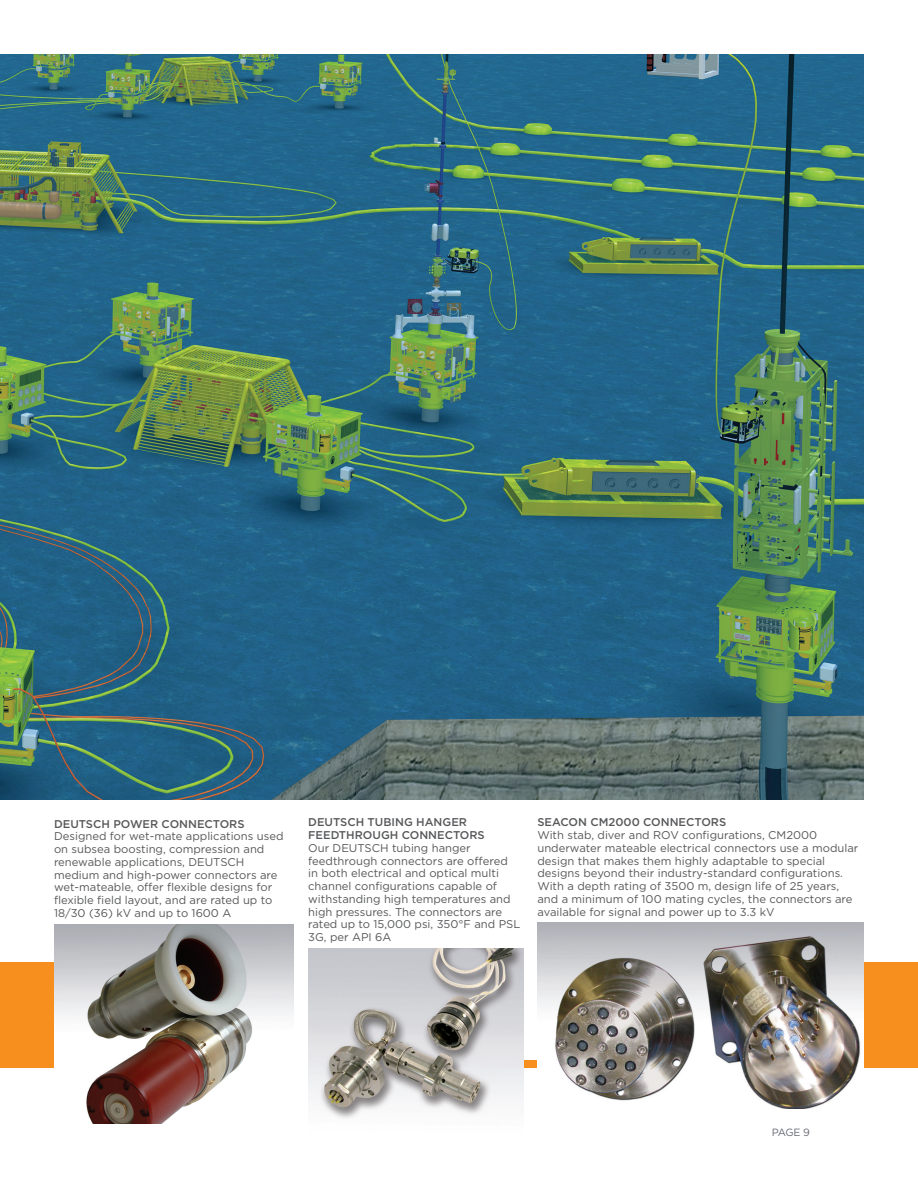
<style>
.page{position:relative;width:918px;height:1188px;background:#fff}
.page>*{position:absolute;margin:0;border:0;box-sizing:border-box;transform-origin:0 0}
.t1{font:11.25px/12.8px "Gotham";color:#57585a}
.t2{font:500 11.25px/12.8px "Gotham";color:#57585a}
.t3{font:10.5px "Gotham";color:#696b73}
</style>
<div class="page">
<img style="left:0;top:54px;width:864px;height:745px">
<div style="left:0;top:962px;width:54px;height:103px;background:#f68f1e"></div>
<div style="left:326px;top:1060px;width:592px;height:8px;background:#f68f1e"></div>
<div style="left:0;top:1060px;width:68px;height:8px;background:#f68f1e"></div>
<div style="left:801px;top:962px;width:117px;height:103px;background:#f68f1e"></div>
<img style="left:537px;top:922px;width:327px;height:186px">
<img style="left:308px;top:948px;width:215px;height:170px">
<img style="left:54px;top:924px;width:240px;height:199px">
<p class="t2" style="left:54px;top:817px;width:192px">DEUTSCH POWER CONNECTORS</p>
<p class="t1" style="left:54px;top:830px;width:231px">Designed for wet-mate applications used on subsea boosting, compression and renewable applications, DEUTSCH medium and high-power connectors are wet-mateable, offer flexible designs for flexible field layout, and are rated up to 18/30 (36) kV and up to 1600 A</p>
<p class="t2" style="left:308px;top:816px;width:178px">DEUTSCH TUBING HANGER<br>FEEDTHROUGH CONNECTORS</p>
<p class="t1" style="left:308px;top:841px;width:214px">Our DEUTSCH tubing hanger feedthrough connectors are offered in both electrical and optical multi channel configurations capable of withstanding high temperatures and high pressures. The connectors are rated up to 15,000 psi, 350°F and PSL<br>3G, per API 6A</p>
<p class="t2" style="left:537px;top:816px;width:190px">SEACON CM2000 CONNECTORS</p>
<p class="t1" style="left:537px;top:828px;width:323px">With stab, diver and ROV configurations, CM2000 underwater mateable electrical connectors use a modular design that makes them highly adaptable to special designs beyond their industry-standard configurations.<br>With a depth rating of 3500 m, design life of 25 years, and a minimum of 100 mating cycles, the connectors are available for signal and power up to 3.3 kV</p>
<p class="t3" style="left:772px;top:1125px;width:40px">PAGE 9</p>
</div>
